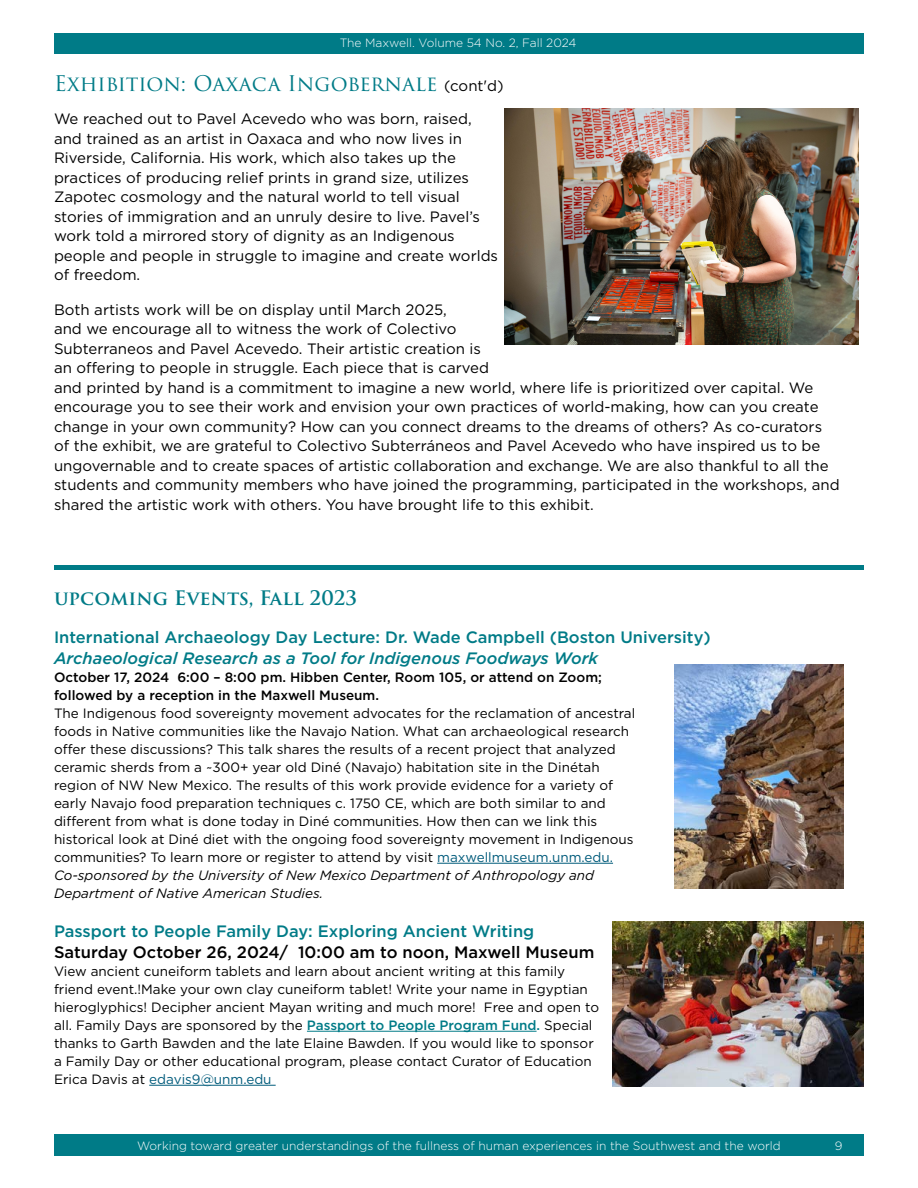
<style>
.page{position:relative;width:918px;height:1188px;background:#fff}
.page>*{position:absolute;margin:0;border:0;box-sizing:border-box;transform-origin:0 0}
.t1{font:21px "Trajan Pro 3";color:#007b87}
.t2{font:600 19.5px "Trajan Pro 3";color:#007b87}
.t3{font:500 16.5px "Gotham";color:#007b87}
.t4{font:italic 500 16.5px "Gotham";color:#007b87}
.t5{font:500 16.5px "Gotham";color:#000}
.t6{font:15px/19.5px "Gotham";color:#000}
.t7{font:13.5px/18px "Gotham";color:#000}
.t8{font:500 13.5px/18px "Gotham";color:#000}
.t9{font:300 12px "Gotham";color:#fff}
.s1{font-family:"Gotham";font-size:15px;color:#000}
.s2{color:#005b7b}
.s3{font-style:italic}
.s4{font-weight:500;color:#007b87}
</style>
<div class="page">
<div style="left:54px;top:33px;width:810px;height:21px;background:#007b87"></div>
<div style="left:54px;top:1134px;width:810px;height:22px;background:#007b87"></div>
<hr style="left:437px;top:863px;width:176px;height:1px;background:#005b7b">
<hr style="left:307px;top:1031px;width:230px;height:1px;background:#007b87">
<hr style="left:149px;top:1085px;width:127px;height:1px;background:#005b7b">
<img style="left:612px;top:922px;width:252px;height:164px">
<img style="left:674px;top:664px;width:169px;height:225px">
<img style="left:505px;top:109px;width:353px;height:235px">
<hr style="left:54px;top:565px;width:810px;height:4px;background:#007b87">
<p class="t9" style="left:340px;top:35px;width:238px">The Maxwell. Volume 54 No. 2, Fall 2024</p>
<h1 class="t1" style="left:54px;top:69px;width:451px">Exhibition: Oaxaca Ingobernale <span class="s1">(cont'd)</span></h1>
<p class="t6" style="left:54px;top:109px;width:446px">We reached out to Pavel Acevedo who was born, raised, and trained as an artist in Oaxaca and who now lives in Riverside, California. His work, which also takes up the practices of producing relief prints in grand size, utilizes Zapotec cosmology and the natural world to tell visual stories of immigration and an unruly desire to live. Pavel’s work told a mirrored story of dignity as an Indigenous people and people in struggle to imagine and create worlds of freedom.</p>
<p class="t6" style="left:54px;top:299px;width:787px">Both artists work will be on display until March 2025,<br>and we encourage all to witness the work of Colectivo<br>Subterraneos and Pavel Acevedo. Their artistic creation is<br>an offering to people in struggle. Each piece that is carved<br>and printed by hand is a commitment to imagine a new world, where life is prioritized over capital. We encourage you to see their work and envision your own practices of world-making, how can you create change in your own community? How can you connect dreams to the dreams of others? As co-curators of the exhibit, we are grateful to Colectivo Subterráneos and Pavel Acevedo who have inspired us to be ungovernable and to create spaces of artistic collaboration and exchange. We are also thankful to all the students and community members who have joined the programming, participated in the workshops, and shared the artistic work with others. You have brought life to this exhibit.</p>
<h2 class="t2" style="left:54px;top:584px;width:305px">upcoming Events, Fall 2023</h2>
<p class="t3" style="left:54px;top:626px;width:658px">International Archaeology Day Lecture: Dr. Wade Campbell (Boston University)</p>
<p class="t4" style="left:54px;top:647px;width:546px">Archaeological Research as a Tool for Indigenous Foodways Work</p>
<p class="t8" style="left:54px;top:668px;width:549px">October 17, 2024 6:00 – 8:00 pm. Hibben Center, Room 105, or attend on Zoom; followed by a reception in the Maxwell Museum.</p>
<p class="t7" style="left:54px;top:704px;width:583px">The Indigenous food sovereignty movement advocates for the reclamation of ancestral foods in Native communities like the Navajo Nation. What can archaeological research offer these discussions? This talk shares the results of a recent project that analyzed ceramic sherds from a ~300+ year old Diné (Navajo) habitation site in the Dinétah region of NW New Mexico. The results of this work provide evidence for a variety of early Navajo food preparation techniques c. 1750 CE, which are both similar to and different from what is done today in Diné communities. How then can we link this historical look at Diné diet with the ongoing food sovereignty movement in Indigenous communities? To learn more or register to attend by visit <span class="s2">maxwellmuseum.unm.edu.<br></span><span class="s3">Co-sponsored by the University of New Mexico Department of Anthropology and Department of Native American Studies.</span></p>
<p class="t3" style="left:54px;top:920px;width:482px">Passport to People Family Day: Exploring Ancient Writing</p>
<p class="t5" style="left:54px;top:941px;width:542px">Saturday October 26, 2024/ 10:00 am to noon, Maxwell Museum</p>
<p class="t7" style="left:54px;top:962px;width:547px">View ancient cuneiform tablets and learn about ancient writing at this family friend event.!Make your own clay cuneiform tablet! Write your name in Egyptian hieroglyphics! Decipher ancient Mayan writing and much more! Free and open to all. Family Days are sponsored by the <span class="s4">Passport to People Program Fund.</span> Special thanks to Garth Bawden and the late Elaine Bawden. If you would like to sponsor a Family Day or other educational program, please contact Curator of Education Erica Davis at <span class="s2">edavis9@unm.edu</span></p>
<p class="t9" style="left:137px;top:1138px;width:645px">Working toward greater understandings of the fullness of human experiences in the Southwest and the world</p>
<p class="t9" style="left:835px;top:1139px;width:9px">9</p>
</div>
